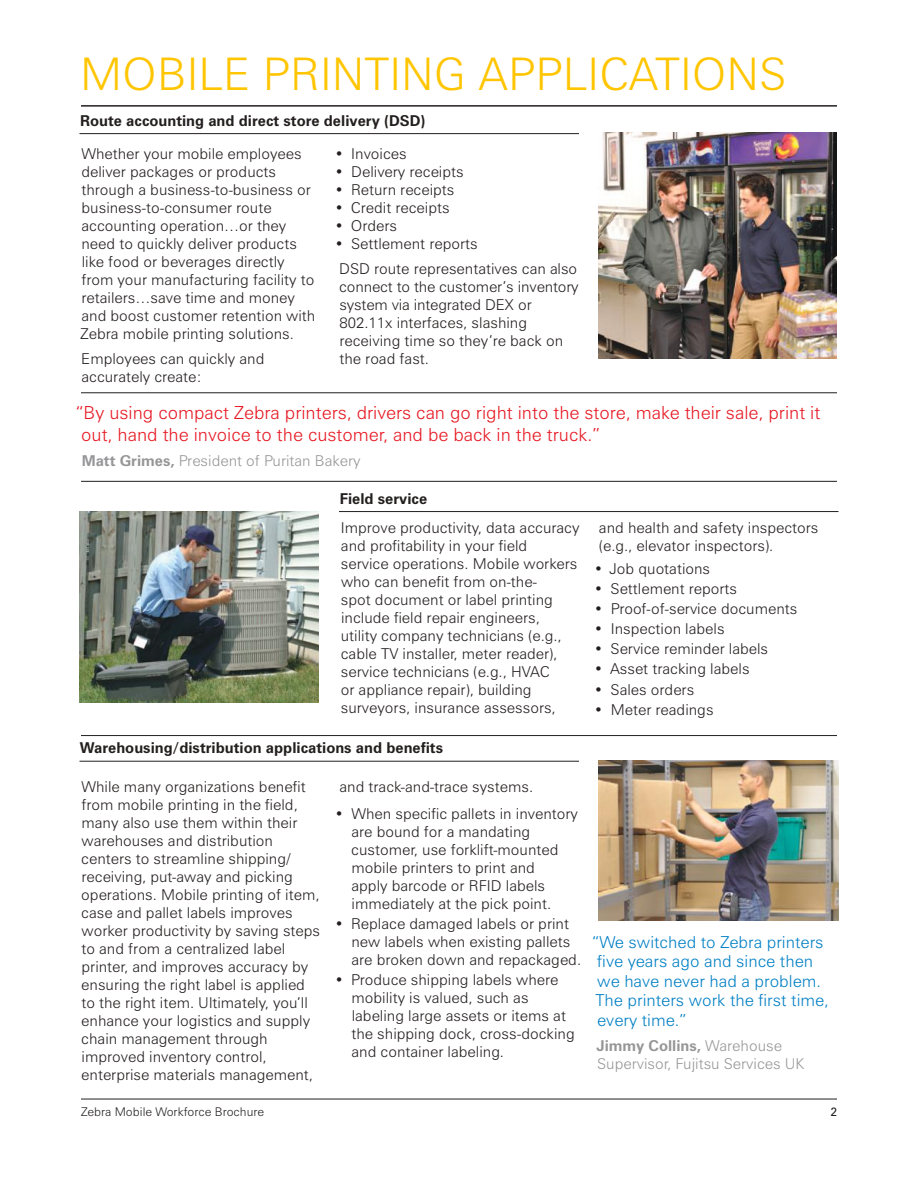
<style>
.page{position:relative;width:918px;height:1188px;background:#fff}
.page>*{position:absolute;margin:0;border:0;box-sizing:border-box;transform-origin:0 0}
.t1{font:300 45px "Zurich BT";color:#ffc500}
.t2{font:300 18px/22.5px "Zurich BT";color:#e71722}
.t3{font:300 16.5px/19.5px "Zurich BT";color:#007fc4}
.t4{font:300 15px/18px "Zurich BT";color:#241f1f}
.t5{font:700 15px "Zurich BT";color:#241f1f}
.t6{font:300 15px/18px "Zurich BT";color:#969698}
.t7{font:300 12px "Zurich BT";color:#241f1f}
.t8{font:12px "Zurich BT";color:#241f1f}
.s1{font-weight:700}
</style>
<div class="page">
<hr style="left:81px;top:1099px;width:756px;height:1px;background:#241f1f">
<hr style="left:81px;top:105px;width:756px;height:2px;background:#241f1f">
<img style="left:598px;top:133px;width:239px;height:226px">
<img style="left:80px;top:511px;width:239px;height:192px">
<hr style="left:80px;top:133px;width:499px;height:1px;background:#241f1f">
<hr style="left:339px;top:511px;width:499px;height:1px;background:#241f1f">
<hr style="left:80px;top:761px;width:499px;height:1px;background:#241f1f">
<hr style="left:81px;top:481px;width:756px;height:1px;background:#241f1f">
<hr style="left:81px;top:392px;width:756px;height:1px;background:#241f1f">
<hr style="left:81px;top:735px;width:756px;height:1px;background:#241f1f">
<img style="left:598px;top:760px;width:240px;height:160px">
<h1 class="t1" style="left:80px;top:47px;width:29px">mobile</h1>
<h1 class="t1" style="left:263px;top:47px;width:270px">pri nti ng applic</h1>
<h1 class="t1" style="left:629px;top:47px;width:159px">atio ns</h1>
<p class="t5" style="left:80px;top:111px;width:347px">Route accounting and direct store delivery (DSD)</p>
<p class="t4" style="left:81px;top:145px;width:236px">Whether your mobile employees deliver packages or products through a business-to-business or business-to-consumer route accounting operation…or they need to quickly deliver products like food or beverages directly from your manufacturing facility to retailers…save time and money and boost customer retention with<br>Zebra mobile printing solutions.</p>
<p class="t4" style="left:81px;top:349px;width:185px">Employees can quickly and accurately create:</p>
<p class="t4" style="left:335px;top:145px;width:73px">• Invoices</p>
<p class="t4" style="left:335px;top:163px;width:130px">• Delivery receipts</p>
<p class="t4" style="left:335px;top:181px;width:121px">• Return receipts</p>
<p class="t4" style="left:335px;top:199px;width:116px">• Credit receipts</p>
<p class="t4" style="left:335px;top:217px;width:64px">• Orders</p>
<p class="t4" style="left:339px;top:231px;width:239px;line-height:24.8px;text-indent:-5px">• Settlement reports<br>DSD route representatives can also</p>
<p class="t4" style="left:339px;top:277px;width:241px">connect to the customer’s inventory system via integrated DEX or<br>802.11x interfaces, slashing receiving time so they’re back on the road fast.</p>
<p class="t2" style="left:76px;top:401px;width:746px">“By using compact Zebra printers, drivers can go right into the store, make their sale, print it out, hand the invoice to the customer, and be back in the truck.”</p>
<p class="t6" style="left:82px;top:452px;width:280px"><span class="s1">Matt Grimes,</span> President of Puritan Bakery</p>
<p class="t5" style="left:340px;top:489px;width:89px">Field service</p>
<p class="t4" style="left:341px;top:519px;width:240px">Improve productivity, data accuracy and profitability in your field<br>service operations. Mobile workers who can benefit from on-the-<br>spot document or label printing include field repair engineers, utility company technicians (e.g., cable TV installer, meter reader), service technicians (e.g., HVA</p>
<p class="t4" style="left:540px;top:663px;width:11px">C</p>
<p class="t4" style="left:341px;top:681px;width:216px">or appliance repair), building surveyors, insurance assessors,</p>
<p class="t5" style="left:80px;top:739px;width:365px">Warehousing/distribution applications and benefits</p>
<p class="t4" style="left:81px;top:778px;width:240px">While many organizations benefit from mobile printing in the field, many also use them within their warehouses and distribution centers to streamline shipping/ receiving, put-away and picking operations. Mobile printing of item, case and pallet labels improves worker productivity by saving steps to and from a centralized label printer, and improves accuracy by ensuring the right label is applied to the right item. U ltimately, you’ll enhance your logistics and supply chain management through improved inventory control, enterprise materials management,</p>
<p class="t4" style="left:339px;top:778px;width:195px">and track-and-trace systems.</p>
<p class="t4" style="left:351px;top:804px;width:228px;text-indent:-17px">• When specific pallets in inventory are bound for a mandating customer, use forklift-mounted mobile printers to print and<br>apply barcode or RFID labels immediately at the pick point.</p>
<p class="t4" style="left:351px;top:915px;width:231px;text-indent:-17px">• Replace damaged labels or print new labels when existing pallets are broken down and repackaged.</p>
<p class="t4" style="left:351px;top:971px;width:225px;text-indent:-17px">• Produce shipping labels where mobility is valued, such as labeling large assets or items at the shipping dock, cross-docking and container labeling.</p>
<p class="t4" style="left:599px;top:519px;width:221px">and health and safety inspectors (e.g., elevator inspectors).</p>
<p class="t4" style="left:594px;top:559px;width:117px">• Job quotations</p>
<p class="t4" style="left:594px;top:579px;width:144px">• Settlement reports</p>
<p class="t4" style="left:594px;top:599px;width:205px">• Proof-of-service documents</p>
<p class="t4" style="left:594px;top:620px;width:132px">• Inspection labels</p>
<p class="t4" style="left:594px;top:640px;width:175px">• Service reminder labels</p>
<p class="t4" style="left:594px;top:660px;width:157px">• Asset tracking labels</p>
<p class="t4" style="left:594px;top:680px;width:101px">• Sales orders</p>
<p class="t4" style="left:594px;top:700px;width:121px">• Meter readings</p>
<p class="t3" style="left:592px;top:932px;width:238px">“We switched to Zebra printers five years ago and since then we have never had a problem.<br>The printers work the first time, every time.”</p>
<p class="t6" style="left:596px;top:1036px;width:210px"><span class="s1">Jimmy Collins,</span> Warehouse<br>Supervisor, Fujitsu Services U K</p>
<p class="t7" style="left:81px;top:1104px;width:185px">Zebra Mobile Workforce Brochure</p>
<p class="t8" style="left:830px;top:1104px;width:8px">2</p>
</div>
